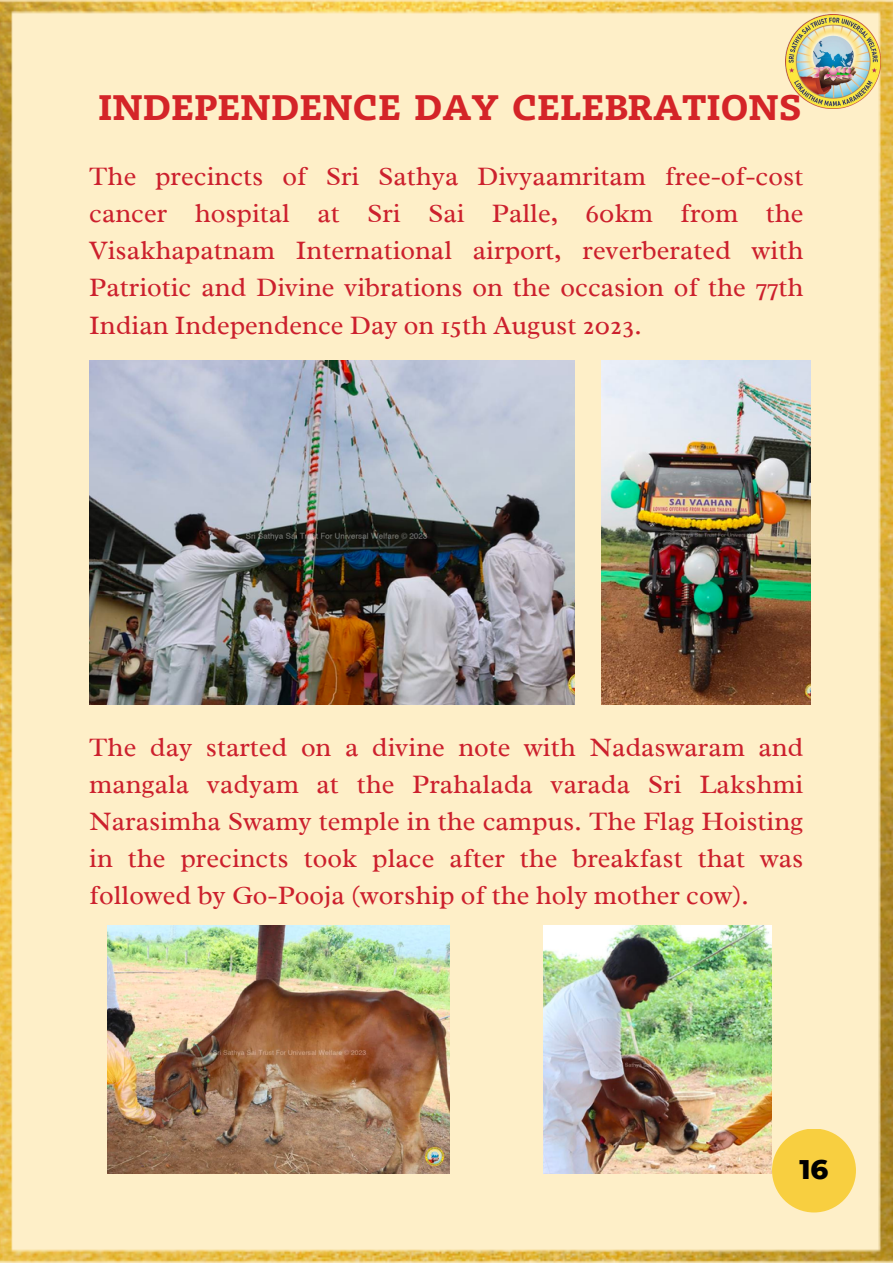
<style>
.page{position:relative;width:893px;height:1264px;background:#fff}
.page>*{position:absolute;margin:0;border:0;box-sizing:border-box;transform-origin:0 0}
.t1{font:700 37.5px "Radcliffe";color:#d42428}
.t2{font:800 27.6px "Montserrat";color:#000}
.t3{font:27px/37px "Radley";color:#cc202d;text-align:justify}
</style>
<div class="page">
<img style="left:0;top:0;width:892px;height:1262px">
<img style="left:785px;top:14px;width:95px;height:95px">
<div style="left:772px;top:1128px;width:83px;height:84px;background:#f8cf40;border-radius:50%"></div>
<img style="left:89px;top:360px;width:485px;height:344px">
<img style="left:601px;top:360px;width:209px;height:344px">
<img style="left:543px;top:925px;width:228px;height:248px">
<img style="left:108px;top:925px;width:342px;height:248px">
<p class="t1" style="left:98px;top:87px;width:705px">INDEPENDENCE DAY CELEBRATIONS</p>
<p class="t3" style="left:89px;top:158px;width:715px">The precincts of Sri Sathya Divyaamritam free-of-cost cancer hospital at Sri Sai Palle, 60km from the Visakhapatnam International airport, reverberated with Patriotic and Divine vibrations on the occasion of the 77th Indian Independence Day on 15th August 2023.</p>
<p class="t3" style="left:89px;top:728px;width:715px">The day started on a divine note with Nadaswaram and mangala vadyam at the Prahalada varada Sri Lakshmi Narasimha Swamy temple in the campus. The Flag Hoisting in the precincts took place after the breakfast that was followed by Go-Pooja (worship of the holy mother cow).</p>
<p class="t2" style="left:799px;top:1152px;width:31px">16</p>
</div>
